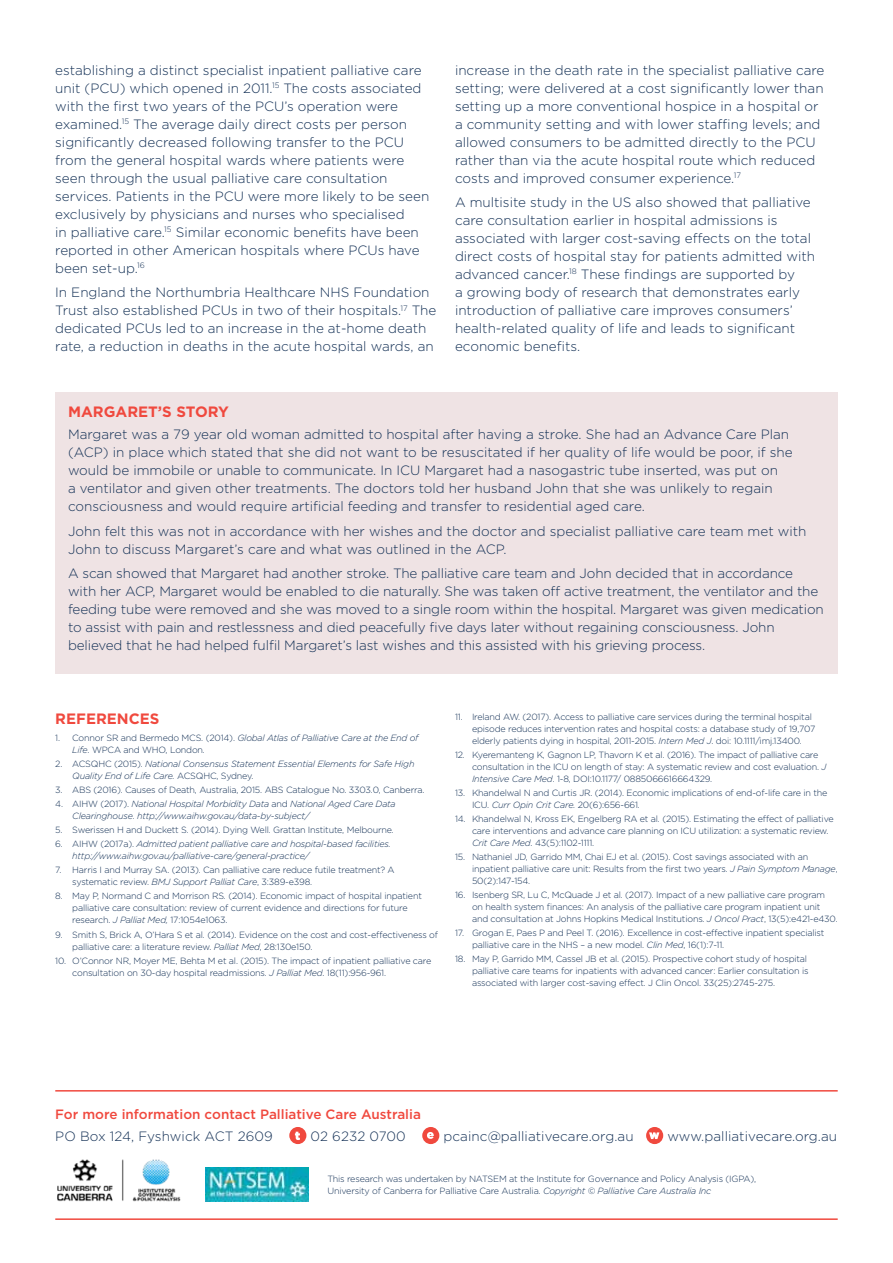
<style>
.page{position:relative;width:893px;height:1263px;background:#fff}
.page>*{position:absolute;margin:0;border:0;box-sizing:border-box;transform-origin:0 0}
.t1{font:700 15px "Gotham";color:#f0493e}
.t2{font:300 13.5px/18px "Gotham";color:#143156}
.t3{font:500 13.5px "Gotham";color:#f0493e}
.t4{font:300 9px/12px "Gotham";letter-spacing:-.02em;color:#143156}
.t5{font:italic 300 9px/12px "Gotham";letter-spacing:-.02em;color:#143156}
.s1{font-style:italic}
.s2{font-style:normal}
</style>
<div class="page">
<hr style="left:55px;top:1090px;width:783px;height:1px;background:#f0493e">
<hr style="left:55px;top:1218px;width:783px;height:2px;background:#f0493e">
<img style="left:57px;top:1159px;width:124px;height:43px">
<img style="left:205px;top:1167px;width:103px;height:34px">
<div style="left:289px;top:1127px;width:17px;height:17px;background:#f0493e;border-radius:50%"></div>
<svg style="left:295px;top:1132px;width:5px;height:8px"></svg>
<div style="left:422px;top:1127px;width:17px;height:17px;background:#f0493e;border-radius:50%"></div>
<svg style="left:427px;top:1132px;width:7px;height:7px"></svg>
<div style="left:646px;top:1127px;width:17px;height:17px;background:#f0493e;border-radius:50%"></div>
<svg style="left:649px;top:1132px;width:10px;height:7px"></svg>
<div style="left:55px;top:392px;width:783px;height:282px;background:#efe3e4"></div>
<p class="t2" style="left:55px;top:60px;width:376px">establishing a distinct specialist inpatient palliative care unit (PCU) which opened in 2011.<sup>15</sup> The costs associated with the first two years of the PCU’s operation were examined.<sup>15</sup> The average daily direct costs per person significantly decreased following transfer to the PCU from the general hospital wards where patients were seen through the usual palliative care consultation services. Patients in the PCU were more likely to be seen exclusively by physicians and nurses who specialised<br>in palliative care.<sup>15</sup> Similar economic benefits have been reported in other American hospitals where PCUs have been set-up.<sup>16</sup></p>
<p class="t2" style="left:55px;top:283px;width:383px">In England the Northumbria Healthcare NHS Foundation Trust also established PCUs in two of their hospitals.<sup>17</sup> The dedicated PCUs led to an increase in the at-home death rate, a reduction in deaths in the acute hospital wards, an</p>
<p class="t2" style="left:455px;top:60px;width:371px">increase in the death rate in the specialist palliative care setting; were delivered at a cost significantly lower than setting up a more conventional hospice in a hospital or a community setting and with lower staffing levels; and allowed consumers to be admitted directly to the PCU rather than via the acute hospital route which reduced costs and improved consumer experience.<sup>17</sup></p>
<p class="t2" style="left:455px;top:193px;width:362px">A multisite study in the US also showed that palliative care consultation earlier in hospital admissions is associated with larger cost-saving effects on the total direct costs of hospital stay for patients admitted with advanced cancer.<sup>18</sup> These findings are supported by<br>a growing body of research that demonstrates early introduction of palliative care improves consumers’ health-related quality of life and leads to significant economic benefits.</p>
<p class="t1" style="left:68px;top:402px;width:162px">MARGARET’S STORY</p>
<p class="t2" style="left:68px;top:425px;width:726px">Margaret was a 79 year old woman admitted to hospital after having a stroke. She had an Advance Care Plan (ACP) in place which stated that she did not want to be resuscitated if her quality of life would be poor, if she would be immobile or unable to communicate. In ICU Margaret had a nasogastric tube inserted, was put on<br>a ventilator and given other treatments. The doctors told her husband John that she was unlikely to regain consciousness and would require artificial feeding and transfer to residential aged care.</p>
<p class="t2" style="left:68px;top:521px;width:740px">John felt this was not in accordance with her wishes and the doctor and specialist palliative care team met with<br>John to discuss Margaret’s care and what was outlined in the ACP.</p>
<p class="t2" style="left:68px;top:564px;width:757px">A scan showed that Margaret had another stroke. The palliative care team and John decided that in accordance with her ACP, Margaret would be enabled to die naturally. She was taken off active treatment, the ventilator and the feeding tube were removed and she was moved to a single room within the hospital. Margaret was given medication to assist with pain and restlessness and died peacefully five days later without regaining consciousness. John believed that he had helped fulfil Margaret’s last wishes and this assisted with his grieving process.</p>
<p class="t1" style="left:55px;top:709px;width:106px">REFERENCES</p>
<p class="t4" style="left:72px;top:731px;width:348px;text-indent:-17px">1. Connor SR and Bermedo MCS. (2014). <span class="s1">Global Atlas of Palliative Care at the End of<br>Life</span>. WPCA and WHO, London.</p>
<p class="t5" style="left:72px;top:757px;width:344px;text-indent:-17px"><span class="s2">2. ACSQHC (2015).</span> National Consensus Statement Essential Elements for Safe High<br>Quality End of Life Care. <span class="s2">ACSQHC, Sydney.</span></p>
<p class="t4" style="left:55px;top:783px;width:371px">3. ABS (2016). Causes of Death, Australia, 2015. ABS Catalogue No. 3303.0, Canberra.</p>
<p class="t5" style="left:72px;top:797px;width:325px;text-indent:-17px"><span class="s2">4. AIHW (2017).</span> National Hospital Morbidity Data <span class="s2">and</span> National Aged Care Data<br>Clearinghouse<span class="s2">.</span> http://www.aihw.gov.au/data-by-subject/</p>
<p class="t4" style="left:55px;top:824px;width:340px">5. Swerissen H and Duckett S. (2014). Dying Well. Grattan Institute, Melbourne.</p>
<p class="t5" style="left:72px;top:838px;width:320px;text-indent:-17px"><span class="s2">6. AIHW (2017a).</span> Admitted patient palliative care and hospital-based facilities. http://www.aihw.gov.au/palliative-care/general-practice/</p>
<p class="t4" style="left:72px;top:864px;width:324px;text-indent:-17px">7. Harris I and Murray SA. (2013). Can palliative care reduce futile treatment? A systematic review. <span class="s1">BMJ Support Palliat Care</span>, 3:389-e398.</p>
<p class="t4" style="left:72px;top:890px;width:351px;text-indent:-17px">8. May P, Normand C and Morrison RS. (2014). Economic impact of hospital inpatient palliative care consultation: review of current evidence and directions for future research. <span class="s1">J Palliat Med,</span> 17:1054e1063.</p>
<p class="t4" style="left:72px;top:928px;width:367px;text-indent:-17px">9. Smith S, Brick A, O’Hara S et al. (2014). Evidence on the cost and cost-effectiveness of palliative care: a literature review. <span class="s1">Palliat Med</span>, 28:130e150.</p>
<p class="t4" style="left:72px;top:954px;width:361px;text-indent:-17px">10. O’Connor NR, Moyer ME, Behta M et al. (2015). The impact of inpatient palliative care consultation on 30-day hospital readmissions. <span class="s1">J Palliat Med</span>. 18(11):956-961.</p>
<p class="t4" style="left:472px;top:710px;width:345px;text-indent:-17px">11. Ireland AW. (2017). Access to palliative care services during the terminal hospital episode reduces intervention rates and hospital costs: a database study of 19,707 elderly patients dying in hospital, 2011-2015. <span class="s1">Intern Med J</span>. doi: 10.1111/imj.13400.</p>
<p class="t4" style="left:472px;top:748px;width:356px;text-indent:-17px">12. Kyeremanteng K, Gagnon LP, Thavorn K et al. (2016). The impact of palliative care consultation in the ICU on length of stay: A systematic review and cost evaluation. <span class="s1">J<br>Intensive Care Med</span>. 1-8, DOI:10.1177/ 0885066616664329.</p>
<p class="t4" style="left:472px;top:786px;width:357px;text-indent:-17px">13. Khandelwal N and Curtis JR. (2014). Economic implications of end-of-life care in the<br>ICU. <span class="s1">Curr Opin Crit Care.</span> 20(6):656-661.</p>
<p class="t4" style="left:472px;top:812px;width:363px;text-indent:-17px">14. Khandelwal N, Kross EK, Engelberg RA et al. (2015). Estimating the effect of palliative care interventions and advance care planning on ICU utilization: a systematic review.<br><span class="s1">Crit Care Med</span>. 43(5):1102-1111.</p>
<p class="t4" style="left:472px;top:850px;width:367px;text-indent:-17px">15. Nathaniel JD, Garrido MM, Chai EJ et al. (2015). Cost savings associated with an inpatient palliative care unit: Results from the first two years. <span class="s1">J Pain Symptom Manage</span>,<br>50(2):147-154.</p>
<p class="t4" style="left:472px;top:889px;width:367px;text-indent:-17px">16. Isenberg SR, Lu C, McQuade J et al. (2017). Impact of a new palliative care program on health system finances: An analysis of the palliative care program inpatient unit and consultation at Johns Hopkins Medical Institutions. <span class="s1">J Oncol Pract</span>, 13(5):e421-e430.</p>
<p class="t4" style="left:472px;top:927px;width:354px;text-indent:-17px">17. Grogan E, Paes P and Peel T. (2016). Excellence in cost-effective inpatient specialist palliative care in the NHS – a new model. <span class="s1">Clin Med</span>, 16(1):7-11.</p>
<p class="t4" style="left:472px;top:953px;width:338px;text-indent:-17px">18. May P, Garrido MM, Cassel JB et al. (2015). Prospective cohort study of hospital palliative care teams for inpatients with advanced cancer: Earlier consultation is associated with larger cost-saving effect. J Clin Oncol. 33(25):2745-275.</p>
<p class="t3" style="left:55px;top:1105px;width:367px">For more information contact Palliative Care Australia</p>
<p class="t2" style="left:55px;top:1127px;width:219px">PO Box 124, Fyshwick ACT 2609</p>
<p class="t2" style="left:311px;top:1127px;width:97px">02 6232 0700</p>
<p class="t2" style="left:444px;top:1127px;width:192px">pcainc@palliativecare.org.au</p>
<p class="t2" style="left:667px;top:1127px;width:171px">www.palliativecare.org.au</p>
<p class="t4" style="left:327px;top:1172px;width:430px">This research was undertaken by NATSEM at the Institute for Governance and Policy Analysis (IGPA),<br>University of Canberra for Palliative Care Australia. <span class="s1">Copyright © Palliative Care Australia Inc</span></p>
</div>
